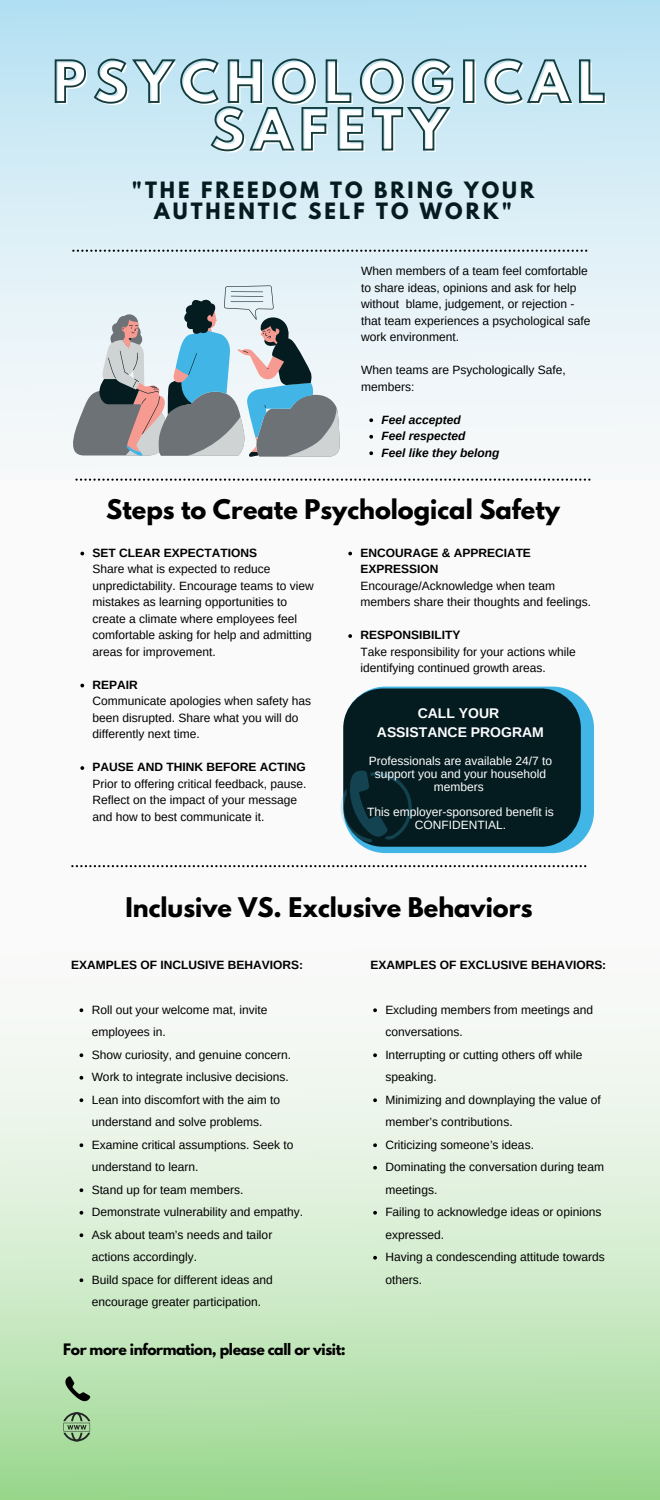
<style>
.page{position:relative;width:660px;height:1500px;background:#fafafa}
.page>*{position:absolute;margin:0;border:0;box-sizing:border-box;transform-origin:0 0}
.t1{font:700 50.5px/47.6px "League Spartan";letter-spacing:.15em;color:#fff;text-align:center}
.t2{font:700 24px "League Spartan";color:#000}
.t3{font:700 19.9px/21px "League Spartan";letter-spacing:.15em;color:#041c20;text-align:center}
.t4{font:700 14px "League Spartan";letter-spacing:-.03em;color:#000}
.t5{font:700 14px "Arimo";color:#fff}
.t6{font:12px/16.5px "Arimo";color:#000}
.t7{font:700 12px/16.5px "Arimo";color:#000}
.t8{font:12px/12.8px "Arimo";color:#fff;text-align:center}
.t9{font:italic 700 12px "Arimo";color:#000}
</style>
<div class="page">
<svg style="left:0;top:1009px;width:660px;height:491px"></svg>
<div style="left:0;top:0;width:660px;height:479px;background:linear-gradient(to bottom,#b9e2f3,#fefbfa)"></div>
<svg style="left:75px;top:479px;width:515px;height:2px"></svg>
<svg style="left:72px;top:250px;width:515px;height:2px"></svg>
<svg style="left:71px;top:865px;width:515px;height:2px"></svg>
<svg style="left:63px;top:313px;width:36px;height:144px;fill:#ecf5f9"></svg>
<svg style="left:99px;top:285px;width:241px;height:172px"></svg>
<svg style="left:54px;top:58px;width:552px;height:94px;background:#b6d6e2"></svg>
<svg style="left:80px;top:552px;width:4px;height:3px"></svg>
<svg style="left:80px;top:684px;width:4px;height:3px"></svg>
<svg style="left:80px;top:766px;width:4px;height:4px"></svg>
<svg style="left:80px;top:1008px;width:3px;height:4px"></svg>
<svg style="left:80px;top:1053px;width:3px;height:4px"></svg>
<svg style="left:80px;top:1076px;width:3px;height:4px"></svg>
<svg style="left:80px;top:1098px;width:3px;height:4px"></svg>
<svg style="left:80px;top:1143px;width:3px;height:4px"></svg>
<svg style="left:80px;top:1188px;width:3px;height:4px"></svg>
<svg style="left:80px;top:1211px;width:3px;height:4px"></svg>
<svg style="left:80px;top:1233px;width:3px;height:4px"></svg>
<svg style="left:80px;top:1278px;width:3px;height:4px"></svg>
<div style="left:344px;top:687px;width:250px;height:166px;background:#41b6e6;border-radius:42px"></div>
<div style="left:343px;top:688px;width:238px;height:159px;background:#041c20;border-radius:40px"></div>
<svg style="left:341px;top:770px;width:71px;height:73px"></svg>
<svg style="left:373px;top:1008px;width:4px;height:4px"></svg>
<svg style="left:373px;top:1053px;width:4px;height:4px"></svg>
<svg style="left:373px;top:1098px;width:4px;height:4px"></svg>
<svg style="left:373px;top:1143px;width:4px;height:4px"></svg>
<svg style="left:373px;top:1166px;width:4px;height:4px"></svg>
<svg style="left:373px;top:1211px;width:4px;height:4px"></svg>
<svg style="left:373px;top:1256px;width:4px;height:4px"></svg>
<svg style="left:63px;top:1376px;width:27px;height:27px"></svg>
<svg style="left:63px;top:1412px;width:27px;height:29px"></svg>
<svg style="left:369px;top:418px;width:4px;height:4px"></svg>
<svg style="left:369px;top:435px;width:4px;height:4px"></svg>
<svg style="left:369px;top:451px;width:4px;height:4px"></svg>
<svg style="left:348px;top:552px;width:4px;height:3px"></svg>
<svg style="left:348px;top:634px;width:4px;height:4px"></svg>
<p class="t1" style="left:55px;top:67px;width:554px">PSYCHOLOGICAL<br>SAFETY</p>
<p class="t3" style="left:132px;top:182px;width:404px">"THE FREEDOM TO BRING YOUR<br>AUTHENTIC SELF TO WORK"</p>
<p class="t6" style="left:361px;top:263px;width:231px">When members of a team feel comfortable to share ideas, opinions and ask for help without blame, judgement, or rejection - that team experiences a psychological safe work environment.</p>
<p class="t6" style="left:361px;top:362px;width:206px">When teams are Psychologically Safe, members:</p>
<p class="t9" style="left:381px;top:413px;width:81px">Feel accepted</p>
<p class="t9" style="left:381px;top:429px;width:85px">Feel respected</p>
<p class="t9" style="left:381px;top:446px;width:119px">Feel like they belong</p>
<p class="t2" style="left:106px;top:497px;width:455px">Steps to Create Psychological Safety</p>
<p class="t7" style="left:93px;top:545px;width:166px">SET CLEAR EXPECTATIONS</p>
<p class="t6" style="left:93px;top:561px;width:223px">Share what is expected to reduce unpredictability. Encourage teams to view mistakes as learning opportunities to create a climate where employees feel comfortable asking for help and admitting areas for improvement.</p>
<p class="t6" style="left:93px;top:693px;width:220px">Communicate apologies when safety has been disrupted. Share what you will do differently next time.</p>
<p class="t6" style="left:93px;top:776px;width:215px">Prior to offering critical feedback, pause.<br>Reflect on the impact of your message and how to best communicate it.</p>
<p class="t7" style="left:93px;top:677px;width:47px">REPAIR</p>
<p class="t7" style="left:93px;top:759px;width:215px">PAUSE AND THINK BEFORE ACTING</p>
<p class="t7" style="left:360px;top:545px;width:172px">ENCOURAGE &amp; APPRECIATE<br>EXPRESSION</p>
<p class="t6" style="left:360px;top:578px;width:232px">Encourage/Acknowledge when team members share their thoughts and feelings.</p>
<p class="t6" style="left:360px;top:644px;width:217px">Take responsibility for your actions while identifying continued growth areas.</p>
<p class="t7" style="left:360px;top:627px;width:101px">RESPONSIBILITY</p>
<p class="t5" style="left:418px;top:705px;width:83px">CALL YOUR</p>
<p class="t5" style="left:377px;top:725px;width:169px">ASSISTANCE PROGRAM</p>
<p class="t8" style="left:369px;top:755px;width:185px">Professionals are available 24/7 to support you and your household members</p>
<p class="t8" style="left:367px;top:806px;width:188px">This employer-sponsored benefit is<br>CONFIDENTIAL.</p>
<p class="t2" style="left:125px;top:895px;width:409px">Inclusive VS. Exclusive Behaviors</p>
<p class="t7" style="left:71px;top:956px;width:233px">EXAMPLES OF INCLUSIVE BEHAVIORS:</p>
<p class="t6" style="left:92px;top:998px;width:177px;line-height:22.5px">Roll out your welcome mat, invite employees in.</p>
<p class="t6" style="left:92px;top:1046px;width:201px">Show curiosity, and genuine concern.</p>
<p class="t6" style="left:92px;top:1069px;width:199px">Work to integrate inclusive decisions.</p>
<p class="t6" style="left:92px;top:1088px;width:190px;line-height:22.5px">Lean into discomfort with the aim to understand and solve problems.</p>
<p class="t6" style="left:92px;top:1133px;width:203px;line-height:22.5px">Examine critical assumptions. Seek to understand to learn.</p>
<p class="t6" style="left:92px;top:1181px;width:153px">Stand up for team members.</p>
<p class="t6" style="left:92px;top:1204px;width:213px">Demonstrate vulnerability and empathy.</p>
<p class="t6" style="left:92px;top:1223px;width:182px;line-height:22.5px">Ask about team’s needs and tailor actions accordingly.</p>
<p class="t6" style="left:92px;top:1268px;width:183px;line-height:22.5px">Build space for different ideas and encourage greater participation.</p>
<p class="t4" style="left:63px;top:1343px;width:284px">For more information, please call or visit:</p>
<p class="t7" style="left:371px;top:956px;width:237px">EXAMPLES OF EXCLUSIVE BEHAVIORS:</p>
<p class="t6" style="left:385px;top:998px;width:209px;line-height:22.5px">Excluding members from meetings and conversations.</p>
<p class="t6" style="left:385px;top:1043px;width:199px;line-height:22.5px">Interrupting or cutting others off while speaking.</p>
<p class="t6" style="left:385px;top:1088px;width:217px;line-height:22.5px">Minimizing and downplaying the value of member’s contributions.</p>
<p class="t6" style="left:385px;top:1136px;width:150px">Criticizing someone’s ideas.</p>
<p class="t6" style="left:385px;top:1156px;width:220px;line-height:22.5px">Dominating the conversation during team meetings.</p>
<p class="t6" style="left:385px;top:1201px;width:218px;line-height:22.5px">Failing to acknowledge ideas or opinions expressed.</p>
<p class="t6" style="left:385px;top:1246px;width:221px;line-height:22.5px">Having a condescending attitude towards others.</p>
</div>
